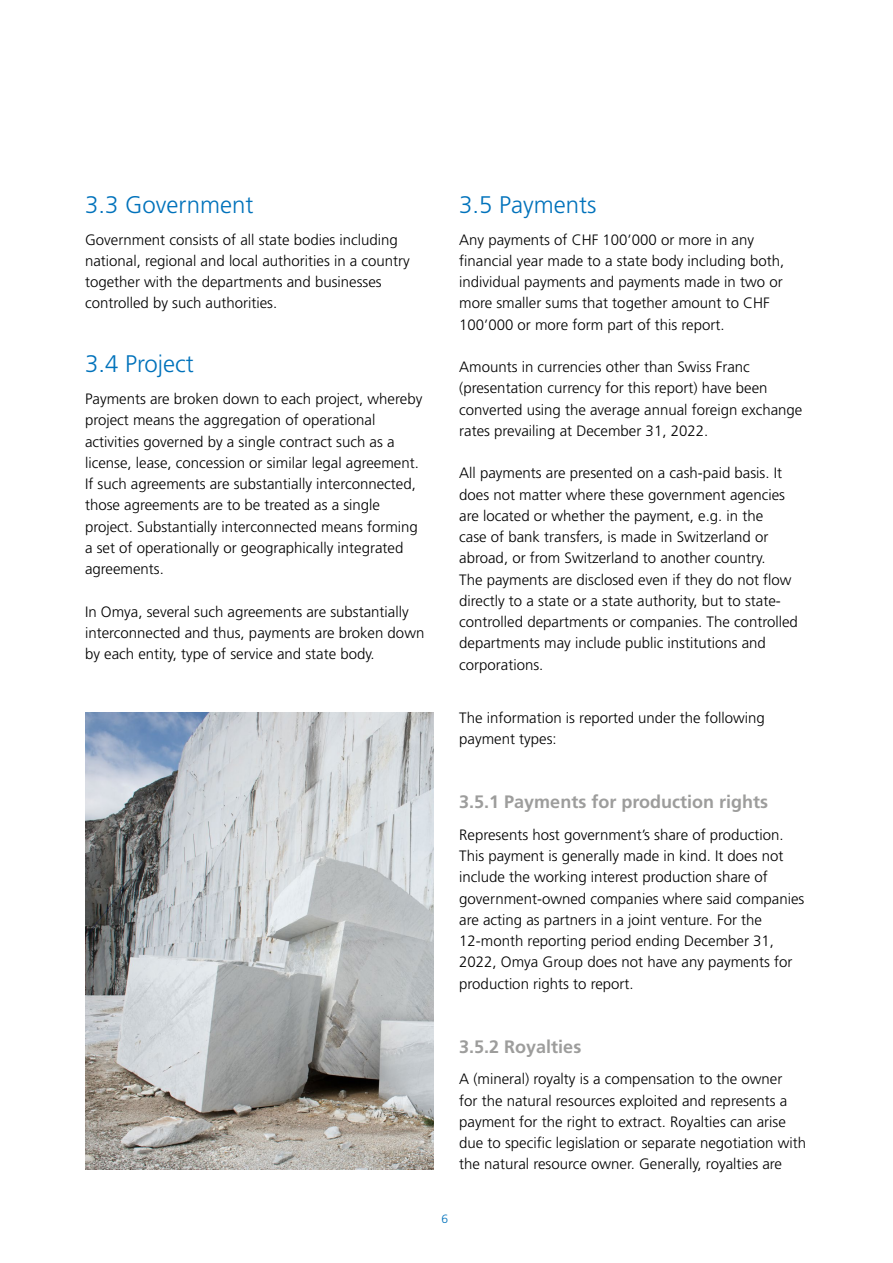
<style>
.page{position:relative;width:893px;height:1263px;background:#fff}
.page>*{position:absolute;margin:0;border:0;box-sizing:border-box;transform-origin:0 0}
.t1{font:300 24px "Frutiger LT Std";color:#0072bb}
.t2{font:700 18px "Frutiger LT Std";color:#9d9d9c}
.t3{font:300 15px/21.3px "Frutiger LT Std";color:#000}
.t4{font:300 12px "Frutiger LT Std";color:#0072bb}
</style>
<div class="page">
<img style="left:85px;top:712px;width:349px;height:457px">
<h1 class="t1" style="left:85px;top:191px;width:170px">3.3 Government</h1>
<p class="t3" style="left:85px;top:229px;width:326px">Government consists of all state bodies including national, regional and local authorities in a country together with the departments and businesses controlled by such authorities.</p>
<h1 class="t1" style="left:85px;top:350px;width:110px">3.4 Project</h1>
<p class="t3" style="left:85px;top:388px;width:339px">Payments are broken down to each project, whereby project means the aggregation of operational activities governed by a single contract such as a license, lease, concession or similar legal agreement.<br>If such agreements are substantially interconnected, those agreements are to be treated as a single project. Substantially interconnected means forming a set of operationally or geographically integrated agreements.</p>
<p class="t3" style="left:85px;top:601px;width:341px">In Omya, several such agreements are substantially interconnected and thus, payments are broken down by each entity, type of service and state body.</p>
<h1 class="t1" style="left:459px;top:191px;width:139px">3.5 Payments</h1>
<p class="t3" style="left:459px;top:229px;width:327px">Any payments of CHF 100’000 or more in any financial year made to a state body including both, individual payments and payments made in two or more smaller sums that together amount to CHF 100’000 or more form part of this report.</p>
<p class="t3" style="left:459px;top:356px;width:345px">Amounts in currencies other than Swiss Franc (presentation currency for this report) have been converted using the average annual foreign exchange rates prevailing at December 31, 2022.</p>
<p class="t3" style="left:459px;top:463px;width:340px">All payments are presented on a cash-paid basis. It does not matter where these government agencies are located or whether the payment, e.g. in the<br>case of bank transfers, is made in Switzerland or abroad, or from Switzerland to another country.<br>The payments are disclosed even if they do not flow directly to a state or a state authority, but to state&shy;controlled departments or companies. The controlled departments may include public institutions and corporations.</p>
<p class="t3" style="left:459px;top:707px;width:307px">The information is reported under the following payment types:</p>
<p class="t2" style="left:459px;top:791px;width:310px">3.5.1 Payments for production rights</p>
<p class="t3" style="left:459px;top:824px;width:347px">Represents host government’s share of production.<br>This payment is generally made in kind. It does not include the working interest production share of government-owned companies where said companies are acting as partners in a joint venture. For the 12-month reporting period ending December 31, 2022, Omya Group does not have any payments for production rights to report.</p>
<p class="t2" style="left:459px;top:1035px;width:124px">3.5.2 Royalties</p>
<p class="t3" style="left:459px;top:1069px;width:348px">A (mineral) royalty is a compensation to the owner<br>for the natural resources exploited and represents a payment for the right to extract. Royalties can arise due to specific legislation or separate negotiation with the natural resource owner. Generally, royalties are</p>
<p class="t4" style="left:442px;top:1212px;width:8px">6</p>
</div>
